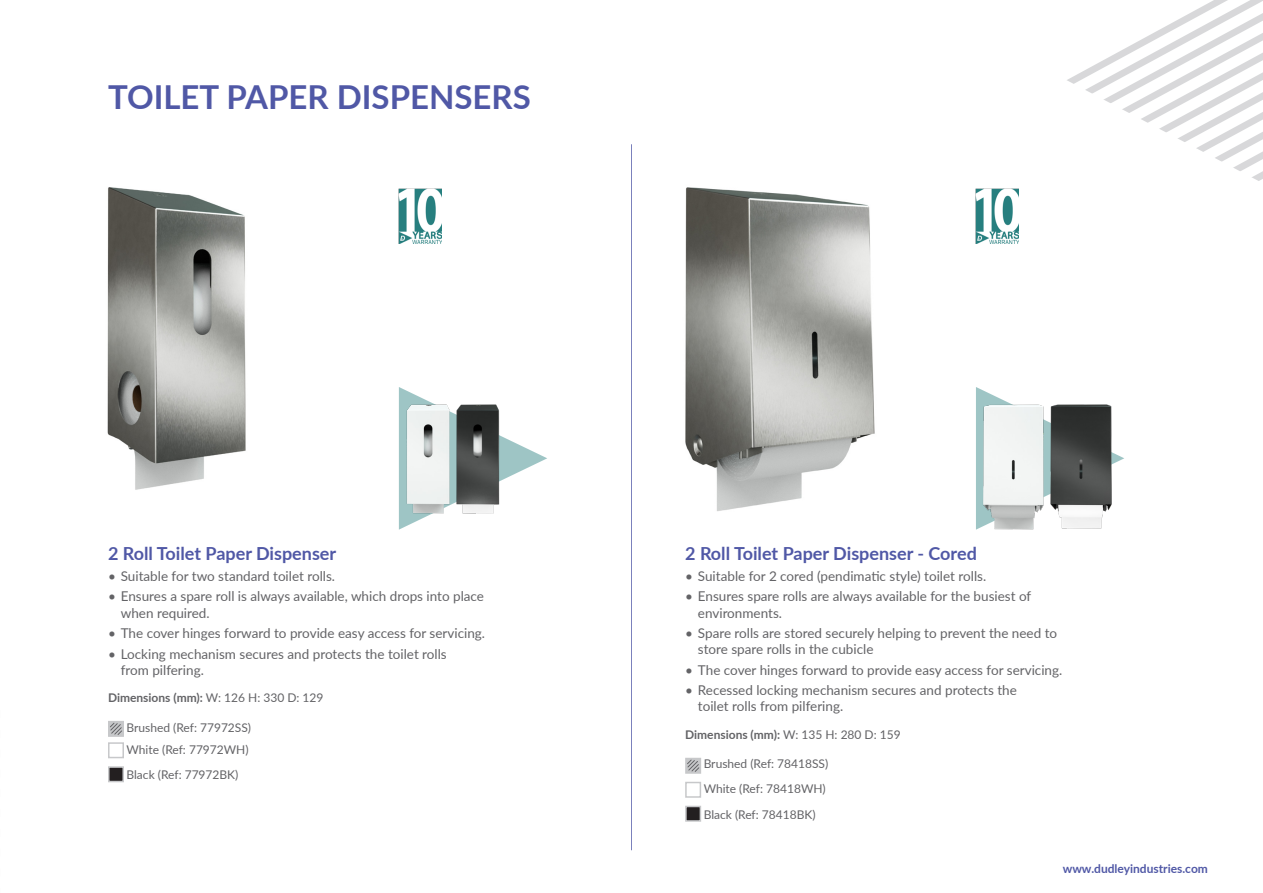
<style>
.page{position:relative;width:1263px;height:893px;background:#fff}
.page>*{position:absolute;margin:0;border:0;box-sizing:border-box;transform-origin:0 0}
.t1{font:700 33px "Lato";color:#5058a6}
.t2{font:700 18px "Lato";color:#5058a6}
.t3{font:13.5px/16.2px "Lato";color:#636366}
.t4{font:12px "Lato";color:#636366}
.t5{font:700 12px "Lato";color:#636366}
.t6{font:700 12px "Lato";color:#5058a6}
.s1{font-weight:400}
</style>
<div class="page">
<svg style="left:399px;top:387px;width:148px;height:143px"></svg>
<svg style="left:108px;top:721px;width:16px;height:38px"></svg>
<svg style="left:108px;top:766px;width:16px;height:17px"></svg>
<img style="left:399px;top:189px;width:42px;height:55px">
<svg style="left:685px;top:757px;width:16px;height:17px"></svg>
<svg style="left:1067px;top:0;width:196px;height:181px"></svg>
<svg style="left:685px;top:781px;width:16px;height:17px"></svg>
<svg style="left:685px;top:805px;width:16px;height:17px"></svg>
<hr style="left:631px;top:144px;width:1px;height:706px;background:#5058a6">
<svg style="left:976px;top:387px;width:148px;height:143px"></svg>
<img style="left:685px;top:187px;width:190px;height:324px">
<img style="left:107px;top:187px;width:139px;height:303px">
<img style="left:456px;top:403px;width:44px;height:112px">
<img style="left:406px;top:402px;width:44px;height:113px">
<img style="left:1049px;top:403px;width:64px;height:127px">
<img style="left:981px;top:403px;width:64px;height:127px">
<img style="left:976px;top:189px;width:42px;height:55px">
<p class="t1" style="left:108px;top:72px;width:424px">TOILET PAPER DISPENSERS</p>
<p class="t2" style="left:108px;top:541px;width:230px">2 Roll Toilet Paper Dispenser</p>
<p class="t3" style="left:108px;top:567px;width:229px">• Suitable for two standard toilet rolls.</p>
<p class="t3" style="left:121px;top:588px;width:365px;text-indent:-13px">• Ensures a spare roll is always available, which drops into place when required.</p>
<p class="t3" style="left:108px;top:624px;width:379px">• The cover hinges forward to provide easy access for servicing.</p>
<p class="t3" style="left:121px;top:645px;width:328px;text-indent:-13px">• Locking mechanism secures and protects the toilet rolls from pilfering.</p>
<p class="t5" style="left:108px;top:689px;width:217px">Dimensions (mm): <span class="s1">W: 126 H: 330 D: 129</span></p>
<p class="t4" style="left:127px;top:718px;width:126px">Brushed (Ref: 77972SS)</p>
<p class="t4" style="left:127px;top:741px;width:124px">White (Ref: 77972WH)</p>
<p class="t4" style="left:127px;top:766px;width:113px">Black (Ref: 77972BK)</p>
<p class="t2" style="left:685px;top:541px;width:293px">2 Roll Toilet Paper Dispenser - Cored</p>
<p class="t3" style="left:685px;top:567px;width:303px">• Suitable for 2 cored (pendimatic style) toilet rolls.</p>
<p class="t3" style="left:698px;top:588px;width:335px;text-indent:-13px">• Ensures spare rolls are always available for the busiest of environments.</p>
<p class="t3" style="left:698px;top:624px;width:361px;text-indent:-13px">• Spare rolls are stored securely helping to prevent the need to store spare rolls in the cubicle</p>
<p class="t3" style="left:685px;top:661px;width:379px">• The cover hinges forward to provide easy access for servicing.</p>
<p class="t3" style="left:698px;top:682px;width:320px;text-indent:-13px">• Recessed locking mechanism secures and protects the toilet rolls from pilfering.</p>
<p class="t5" style="left:685px;top:725px;width:217px">Dimensions (mm): <span class="s1">W: 135 H: 280 D: 159</span></p>
<p class="t4" style="left:704px;top:755px;width:126px">Brushed (Ref: 78418SS)</p>
<p class="t4" style="left:704px;top:780px;width:124px">White (Ref: 78418WH)</p>
<p class="t4" style="left:704px;top:805px;width:113px">Black (Ref: 78418BK)</p>
<p class="t6" style="left:1063px;top:860px;width:147px">www.dudleyindustries.com</p>
</div>
